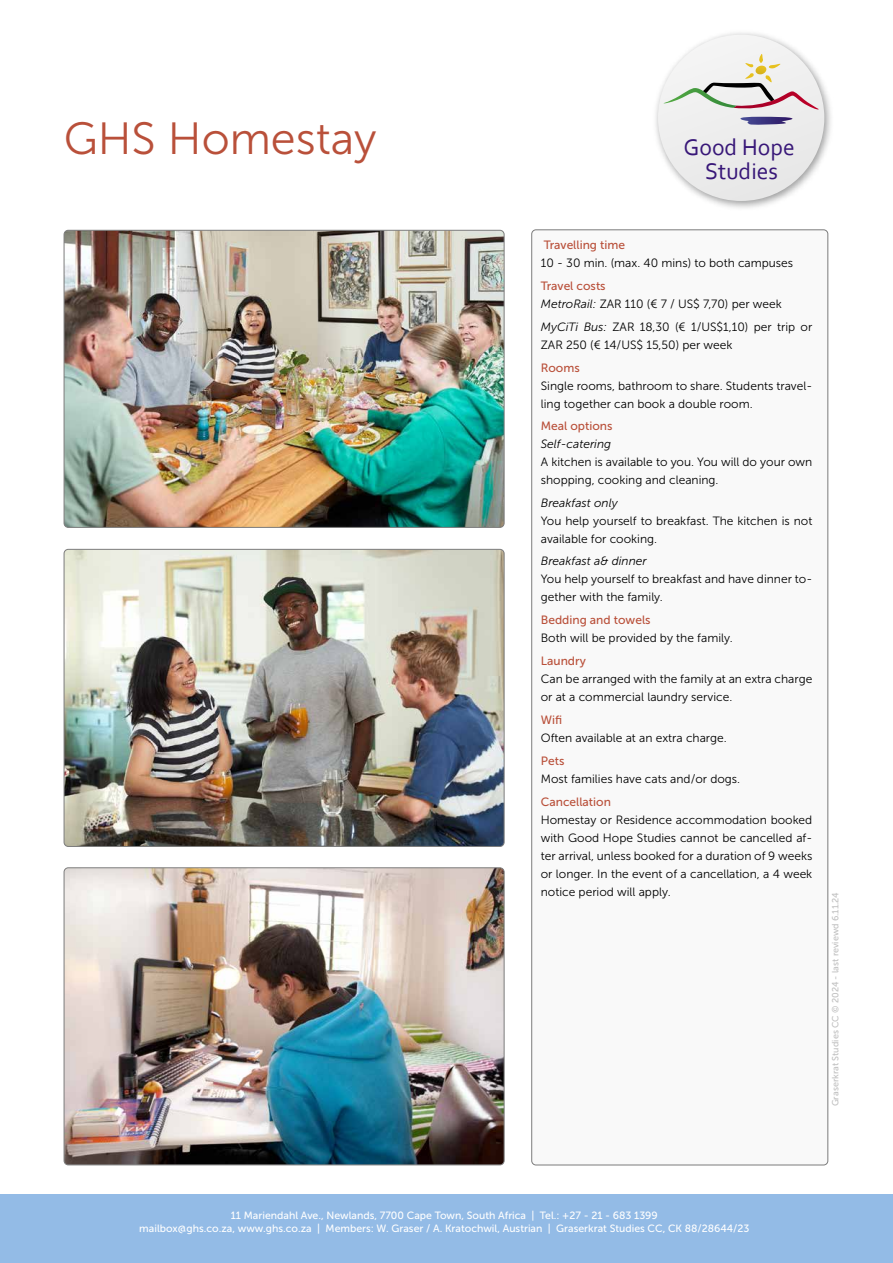
<style>
.page{position:relative;width:893px;height:1263px;background:#fff}
.page>*{position:absolute;margin:0;border:0;box-sizing:border-box;transform-origin:0 0}
.t1{font:45px "Museo Sans 300";color:#b9503a}
.t2{font:23.7px/23.7px "Corbel";color:#381778;text-align:center}
.t3{font:12px/18px "Museo Sans 300";color:#000}
.t4{font:12px "Museo Sans 500";color:#b9503a}
.t5{font:italic 12px "Museo Sans 300";color:#000}
.t6{font:10.5px/12.6px "Museo Sans 500";color:#fff;text-align:center}
.t7{font:9px "Museo Sans 500";color:#c0c0c0}
.s1{font-style:italic}
</style>
<div class="page">
<div style="left:0;top:1195px;width:893px;height:68px;background:#93bbe6"></div>
<img style="left:655px;top:32px;width:176px;height:176px">
<div style="left:658px;top:35px;width:166px;height:166px;background:#ececec;border-radius:83px"></div>
<svg style="left:663px;top:54px;width:156px;height:56px"></svg>
<svg style="left:740px;top:117px;width:53px;height:8px"></svg>
<div style="left:532px;top:230px;width:296px;height:935px;background:#f9f9f9;border-radius:4px"></div>
<img style="left:64px;top:230px;width:440px;height:297px">
<div style="left:64px;top:230px;width:440px;height:298px;border:1px solid #7c7c7c;border-radius:4px"></div>
<img style="left:64px;top:549px;width:440px;height:297px">
<div style="left:64px;top:549px;width:440px;height:298px;border:1px solid #7c7c7c;border-radius:4px"></div>
<img style="left:64px;top:868px;width:440px;height:297px">
<div style="left:64px;top:867px;width:440px;height:298px;border:1px solid #7c7c7c;border-radius:4px"></div>
<h1 class="t1" style="left:64px;top:115px;width:314px">GHS Homestay</h1>
<h2 class="t2" style="left:683px;top:135px;width:113px">Good Hope<br>Studies</h2>
<p class="t4" style="left:544px;top:239px;width:83px">Travelling time</p>
<p class="t3" style="left:541px;top:254px;width:254px">10 - 30 min. (max. 40 mins) to both campuses</p>
<p class="t4" style="left:541px;top:280px;width:66px">Travel costs</p>
<p class="t3" style="left:541px;top:293px;width:273px;line-height:22.2px"><span class="s1">MetroRail:</span> ZAR 110 (€ 7 / US$ 7,70) per week<br><span class="s1">MyCiTi Bus:</span> ZAR 18,30 (€ 1/US$1,10) per trip or</p>
<p class="t3" style="left:541px;top:336px;width:193px">ZAR 250 (€ 14/US$ 15,50) per week</p>
<p class="t4" style="left:541px;top:361px;width:41px">Rooms</p>
<p class="t3" style="left:541px;top:376px;width:273px">Single rooms, bathroom to share. Students travel&shy;ling together can book a double room.</p>
<p class="t4" style="left:541px;top:420px;width:73px">Meal options</p>
<p class="t5" style="left:541px;top:438px;width:72px">Self-catering</p>
<p class="t3" style="left:541px;top:453px;width:273px">A kitchen is available to you. You will do your own shopping, cooking and cleaning.</p>
<p class="t5" style="left:541px;top:496px;width:78px">Breakfast only</p>
<p class="t3" style="left:541px;top:512px;width:273px">You help yourself to breakfast. The kitchen is not available for cooking.</p>
<p class="t5" style="left:541px;top:554px;width:107px">Breakfast a&amp; dinner</p>
<p class="t3" style="left:541px;top:570px;width:273px">You help yourself to breakfast and have dinner to&shy;gether with the family.</p>
<p class="t4" style="left:541px;top:613px;width:111px">Bedding and towels</p>
<p class="t3" style="left:541px;top:629px;width:193px">Both will be provided by the family.</p>
<p class="t4" style="left:541px;top:654px;width:47px">Laundry</p>
<p class="t3" style="left:541px;top:670px;width:273px">Can be arranged with the family at an extra charge or at a commercial laundry service.</p>
<p class="t4" style="left:541px;top:713px;width:23px">Wifi</p>
<p class="t3" style="left:541px;top:729px;width:187px">Often available at an extra charge.</p>
<p class="t4" style="left:541px;top:754px;width:25px">Pets</p>
<p class="t3" style="left:541px;top:769px;width:201px">Most families have cats and/or dogs.</p>
<p class="t4" style="left:541px;top:795px;width:72px">Cancellation</p>
<p class="t3" style="left:541px;top:810px;width:273px;text-align:justify">Homestay or Residence accommodation booked with Good Hope Studies cannot be cancelled af&shy;ter arrival, unless booked for a duration of 9 weeks or longer. In the event of a cancellation, a 4 week notice period will apply.</p>
<p class="t7" style="left:831px;top:1106px;width:216px;rotate:-90deg">Graserkrat Studies CC © 2024 - last reviewd 6.11.24</p>
<p class="t6" style="left:139px;top:1209px;width:612px">11 Mariendahl Ave., Newlands, 7700 Cape Town, South Africa | Tel.: +27 - 21 - 683 1399<br>mailbox@ghs.co.za, www.ghs.co.za | Members: W. Graser / A. Kratochwil, Austrian | Graserkrat Studies CC, CK 88/28644/23</p>
</div>
